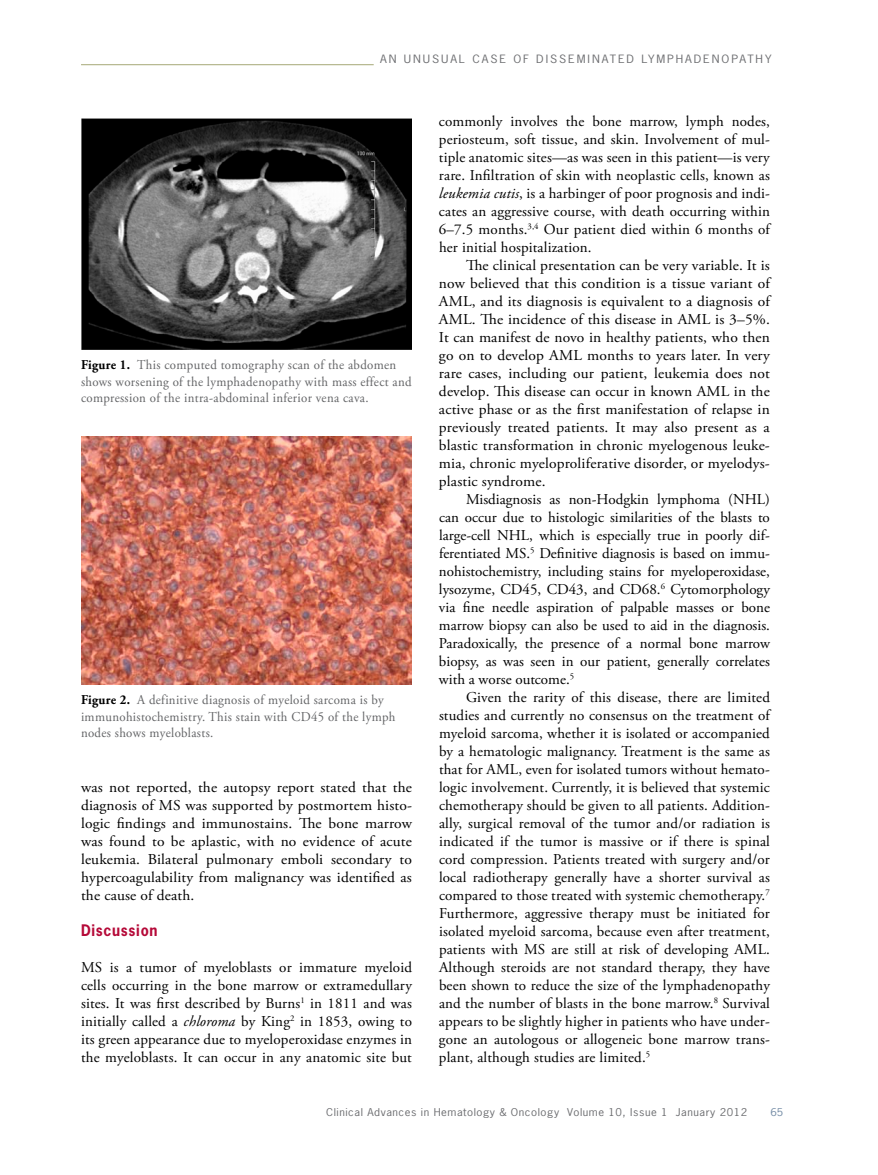
<style>
.page{position:relative;width:878px;height:1175px;background:#fff}
.page>*{position:absolute;margin:0;border:0;box-sizing:border-box;transform-origin:0 0}
.t1{font:15px/18px "Adobe Garamond Pro";letter-spacing:.01em;color:#000;text-align:justify}
.t2{font:700 15px "News Gothic Std";letter-spacing:.05em;color:#b50938;scale:.95 1}
.t3{font:13.5px/16.5px "Adobe Garamond Pro";letter-spacing:.025em;color:#636466;scale:.95 1}
.t4{font:10.8px "News Gothic Std";letter-spacing:.16em;color:#6d6e71;scale:1.11 1}
.t5{font:10.2px "News Gothic Std";letter-spacing:.05em;color:#6d6e71;scale:1.11 1}
.t6{font:10.2px "News Gothic Std";color:#738ba5;scale:1.11 1}
.s1{font-weight:700;color:#000}
.s2{font-style:italic}
</style>
<div class="page">
<hr style="left:81px;top:64px;width:293px;height:1px;background:#a5a876">
<img style="left:81px;top:118px;width:331px;height:231px">
<img style="left:81px;top:436px;width:331px;height:248px">
<p class="t4" style="left:380px;top:52px;width:229px">An Unu sua l Caseof Di sseminatedL</p>
<p class="t4" style="left:648px;top:52px;width:34px">ymphad</p>
<p class="t4" style="left:703px;top:52px;width:62px">enopath y</p>
<p class="t3" style="left:81px;top:357px;width:349px"><span class="s1">Figure 1.</span> This computed tomography scan of the abdomen shows worsening of the lymphadenopathy with mass effect and compression of the intra-abdominal inferior vena cava.</p>
<p class="t3" style="left:81px;top:692px;width:332px"><span class="s1">Figure 2.</span> A definitive diagnosis of myeloid sarcoma is by immunohistochemistry. This stain with CD45 of the lymph nodes shows myeloblasts.</p>
<p class="t1" style="left:81px;top:779px;width:332px">was not reported, the autopsy report stated that the diagnosis of MS was supported by postmortem histo&shy;logic findings and immunostains. The bone marrow was found to be aplastic, with no evidence of acute leukemia. Bilateral pulmonary emboli secondary to hypercoagulability from malignancy was identified as the cause of death.</p>
<p class="t2" style="left:81px;top:920px;width:82px">Discussion</p>
<p class="t1" style="left:81px;top:959px;width:332px">MS is a tumor of myeloblasts or immature myeloid cells occurring in the bone marrow or extramedullary sites. It was first described by Burns<sup>1</sup> in 1811 and was initially called a <span class="s2">chloroma</span> by King<sup>2</sup> in 1853, owing to its green appearance due to myeloperoxidase enzymes in the myeloblasts. It can occur in any anatomic site but</p>
<p class="t1" style="left:439px;top:113px;width:332px">commonly involves the bone marrow, lymph nodes, periosteum, soft tissue, and skin. Involvement of mul&shy;tiple anatomic sites—as was seen in this patient—is very rare. Infiltration of skin with neoplastic cells, known as <span class="s2">leukemia cutis</span>, is a harbinger of poor prognosis and indi&shy;cates an aggressive course, with death occurring within 6–7.5 months.<sup>3,4</sup> Our patient died within 6 months of her initial hospitalization.</p>
<p class="t1" style="left:439px;top:257px;width:332px;text-indent:27px">The clinical presentation can be very variable. It is now believed that this condition is a tissue variant of AML, and its diagnosis is equivalent to a diagnosis of AML. The incidence of this disease in AML is 3–5%.<br>It can manifest de novo in healthy patients, who then go on to develop AML months to years later. In very rare cases, including our patient, leukemia does not develop. This disease can occur in known AML in the active phase or as the first manifestation of relapse in previously treated patients. It may also present as a blastic transformation in chronic myelogenous leuke&shy;mia, chronic myeloproliferative disorder, or myelodys&shy;plastic syndrome.</p>
<p class="t1" style="left:439px;top:491px;width:332px;text-indent:27px">Misdiagnosis as non-Hodgkin lymphoma (NHL) can occur due to histologic similarities of the blasts to large-cell NHL, which is especially true in poorly dif&shy;ferentiated MS.<sup>5</sup> Definitive diagnosis is based on immu&shy;nohistochemistry, including stains for myeloperoxidase, lysozyme, CD45, CD43, and CD68.<sup>6</sup> Cytomorphology via fine needle aspiration of palpable masses or bone marrow biopsy can also be used to aid in the diagnosis.<br>Paradoxically, the presence of a normal bone marrow biopsy, as was seen in our patient, generally correlates with a worse outcome.<sup>5</sup></p>
<p class="t1" style="left:439px;top:689px;width:332px;text-indent:27px">Given the rarity of this disease, there are limited studies and currently no consensus on the treatment of myeloid sarcoma, whether it is isolated or accompanied by a hematologic malignancy. Treatment is the same as that for AML, even for isolated tumors without hemato&shy;logic involvement. Currently, it is believed that systemic chemotherapy should be given to all patients. Addition&shy;ally, surgical removal of the tumor and/or radiation is indicated if the tumor is massive or if there is spinal cord compression. Patients treated with surgery and/or local radiotherapy generally have a shorter survival as compared to those treated with systemic chemotherapy.<sup>7<br></sup>Furthermore, aggressive therapy must be initiated for isolated myeloid sarcoma, because even after treatment, patients with MS are still at risk of developing AML.<br>Although steroids are not standard therapy, they have been shown to reduce the size of the lymphadenopathy and the number of blasts in the bone marrow.<sup>8</sup> Survival appears to be slightly higher in patients who have under&shy;gone an autologous or allogeneic bone marrow trans&shy;plant, although studies are limited.<sup>5</sup></p>
<p class="t5" style="left:326px;top:1105px;width:381px">Clinical Advances in Hematology &amp; Oncology Volume 10, Issue 1 January 2012</p>
<p class="t6" style="left:770px;top:1105px;width:13px">65</p>
</div>
